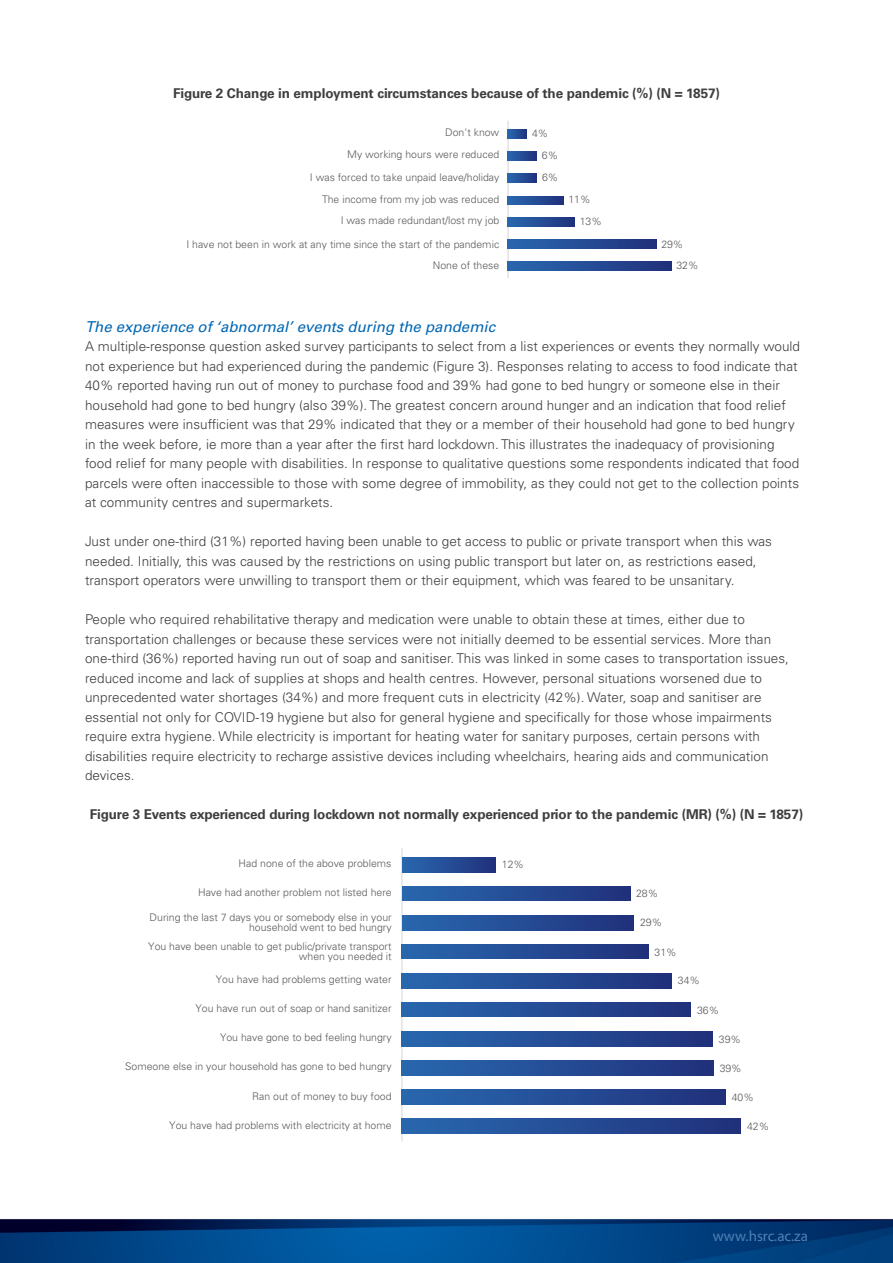
<style>
.page{position:relative;width:893px;height:1263px;background:#fff}
.page>*{position:absolute;margin:0;border:0;box-sizing:border-box;transform-origin:0 0}
.POLICY_BRIEF_BODY_fi{font:italic 15px "Univers";color:#0166b3}
.t1{font:15px "Myriad Pro";color:#4d80b2}
.POLICY_BRIEF_BODY_fi-2{font:300 13.5px/19.5px "Univers";letter-spacing:.005em;color:#3e3e3f}
.POLICY_BRIEF_BODY_Pa{font:700 13.5px "Univers";letter-spacing:-.01em;color:#3e3e3f}
.t2{font:300 10.5px/10.5px "Univers";color:#595959;text-align:right}
</style>
<div class="page">
<img style="left:0;top:129px;width:893px;height:1134px">
<hr style="left:401px;top:848px;width:1px;height:293px;background:#d9d9d9">
<svg style="left:402px;top:1119px;width:338px;height:14px;background:#244c95"></svg>
<svg style="left:402px;top:1089px;width:323px;height:15px;background:#244c95"></svg>
<svg style="left:402px;top:1061px;width:311px;height:14px;background:#244c95"></svg>
<svg style="left:402px;top:1031px;width:311px;height:15px;background:#244c95"></svg>
<svg style="left:402px;top:1002px;width:289px;height:15px;background:#244c95"></svg>
<svg style="left:402px;top:973px;width:269px;height:15px;background:#244c95"></svg>
<svg style="left:402px;top:944px;width:246px;height:15px;background:#244c95"></svg>
<svg style="left:402px;top:915px;width:232px;height:15px;background:#244c95"></svg>
<svg style="left:402px;top:886px;width:228px;height:15px;background:#244c95"></svg>
<svg style="left:402px;top:857px;width:93px;height:15px"></svg>
<hr style="left:507px;top:121px;width:2px;height:157px;background:#d9d9d9">
<svg style="left:508px;top:218px;width:66px;height:8px"></svg>
<svg style="left:508px;top:196px;width:55px;height:8px"></svg>
<svg style="left:508px;top:174px;width:29px;height:9px"></svg>
<svg style="left:507px;top:152px;width:30px;height:8px"></svg>
<svg style="left:507px;top:240px;width:149px;height:8px"></svg>
<svg style="left:508px;top:262px;width:163px;height:9px"></svg>
<svg style="left:508px;top:130px;width:19px;height:8px"></svg>
<p class="POLICY_BRIEF_BODY_Pa" style="left:173px;top:85px;width:548px">Figure 2 Change in employment circumstances because of the pandemic (%) (N = 1857)</p>
<p class="t2" style="left:445px;top:127px;width:56px">Don't know</p>
<p class="t2" style="left:532px;top:128px;width:18px">4%</p>
<p class="t2" style="left:347px;top:149px;width:154px">My working hours were reduced</p>
<p class="t2" style="left:542px;top:150px;width:18px">6%</p>
<p class="t2" style="left:310px;top:172px;width:191px">I was forced to take unpaid leave/holiday</p>
<p class="t2" style="left:542px;top:172px;width:18px">6%</p>
<p class="t2" style="left:322px;top:194px;width:179px">The income from my job was reduced</p>
<p class="t2" style="left:568px;top:194px;width:24px">11%</p>
<p class="t2" style="left:341px;top:215px;width:160px">I was made redundant/lost my job</p>
<p class="t2" style="left:580px;top:216px;width:24px">13%</p>
<p class="t2" style="left:186px;top:239px;width:314px">I have not been in work at any time since the start of the pandemic</p>
<p class="t2" style="left:661px;top:239px;width:24px">29%</p>
<p class="t2" style="left:433px;top:260px;width:68px">None of these</p>
<p class="t2" style="left:676px;top:260px;width:24px">32%</p>
<p class="POLICY_BRIEF_BODY_fi" style="left:85px;top:317px;width:412px">The experience of ‘abnormal’ events during the pandemic</p>
<p class="POLICY_BRIEF_BODY_fi-2" style="left:85px;top:336px;width:717px">A multiple-response question asked survey participants to select from a list experiences or events they normally would not experience but had experienced during the pandemic (Figure 3). Responses relating to access to food indicate that 40% reported having run out of money to purchase food and 39% had gone to bed hungry or someone else in their household had gone to bed hungry (also 39%). The greatest concern around hunger and an indication that food relief measures were insufficient was that 29% indicated that they or a member of their household had gone to bed hungry in the week before, ie more than a year after the first hard lockdown. This illustrates the inadequacy of provisioning food relief for many people with disabilities. In response to qualitative questions some respondents indicated that food parcels were often inaccessible to those with some degree of immobility, as they could not get to the collection points at community centres and supermarkets.</p>
<p class="POLICY_BRIEF_BODY_fi-2" style="left:85px;top:531px;width:688px">Just under one-third (31%) reported having been unable to get access to public or private transport when this was needed. Initially, this was caused by the restrictions on using public transport but later on, as restrictions eased, transport operators were unwilling to transport them or their equipment, which was feared to be unsanitary.</p>
<p class="POLICY_BRIEF_BODY_fi-2" style="left:85px;top:609px;width:705px">People who required rehabilitative therapy and medication were unable to obtain these at times, either due to transportation challenges or because these services were not initially deemed to be essential services. More than one-third (36%) reported having run out of soap and sanitiser. This was linked in some cases to transportation issues, reduced income and lack of supplies at shops and health centres. However, personal situations worsened due to unprecedented water shortages (34%) and more frequent cuts in electricity (42%). Water, soap and sanitiser are essential not only for COVID-19 hygiene but also for general hygiene and specifically for those whose impairments require extra hygiene. While electricity is important for heating water for sanitary purposes, certain persons with disabilities require electricity to recharge assistive devices including wheelchairs, hearing aids and communication devices.</p>
<p class="POLICY_BRIEF_BODY_Pa" style="left:90px;top:806px;width:715px">Figure 3 Events experienced during lockdown not normally experienced prior to the pandemic (MR) (%) (N = 1857)</p>
<p class="t2" style="left:239px;top:858px;width:154px">Had none of the above problems</p>
<p class="t2" style="left:502px;top:859px;width:24px">12%</p>
<p class="t2" style="left:198px;top:887px;width:195px">Have had another problem not listed here</p>
<p class="t2" style="left:636px;top:888px;width:24px">28%</p>
<p class="t2" style="left:150px;top:912px;width:244px">During the last 7 days you or somebody else in your household went to bed hungry</p>
<p class="t2" style="left:148px;top:941px;width:245px">You have been unable to get public/private transport when you needed it</p>
<p class="t2" style="left:640px;top:917px;width:24px">29%</p>
<p class="t2" style="left:654px;top:947px;width:24px">31%</p>
<p class="t2" style="left:216px;top:974px;width:177px">You have had problems getting water</p>
<p class="t2" style="left:678px;top:975px;width:24px">34%</p>
<p class="t2" style="left:196px;top:1003px;width:198px">You have run out of soap or hand sanitizer</p>
<p class="t2" style="left:697px;top:1005px;width:24px">36%</p>
<p class="t2" style="left:220px;top:1032px;width:173px">You have gone to bed feeling hungry</p>
<p class="t2" style="left:719px;top:1033px;width:24px">39%</p>
<p class="t2" style="left:125px;top:1061px;width:268px">Someone else in your household has gone to bed hungry</p>
<p class="t2" style="left:720px;top:1063px;width:24px">39%</p>
<p class="t2" style="left:252px;top:1091px;width:141px">Ran out of money to buy food</p>
<p class="t2" style="left:732px;top:1092px;width:24px">40%</p>
<p class="t2" style="left:169px;top:1119px;width:224px">You have had problems with electricity at home</p>
<p class="t2" style="left:747px;top:1121px;width:24px">42%</p>
<p class="t1" style="left:713px;top:1226px;width:97px">www.hsrc.ac.za</p>
</div>
